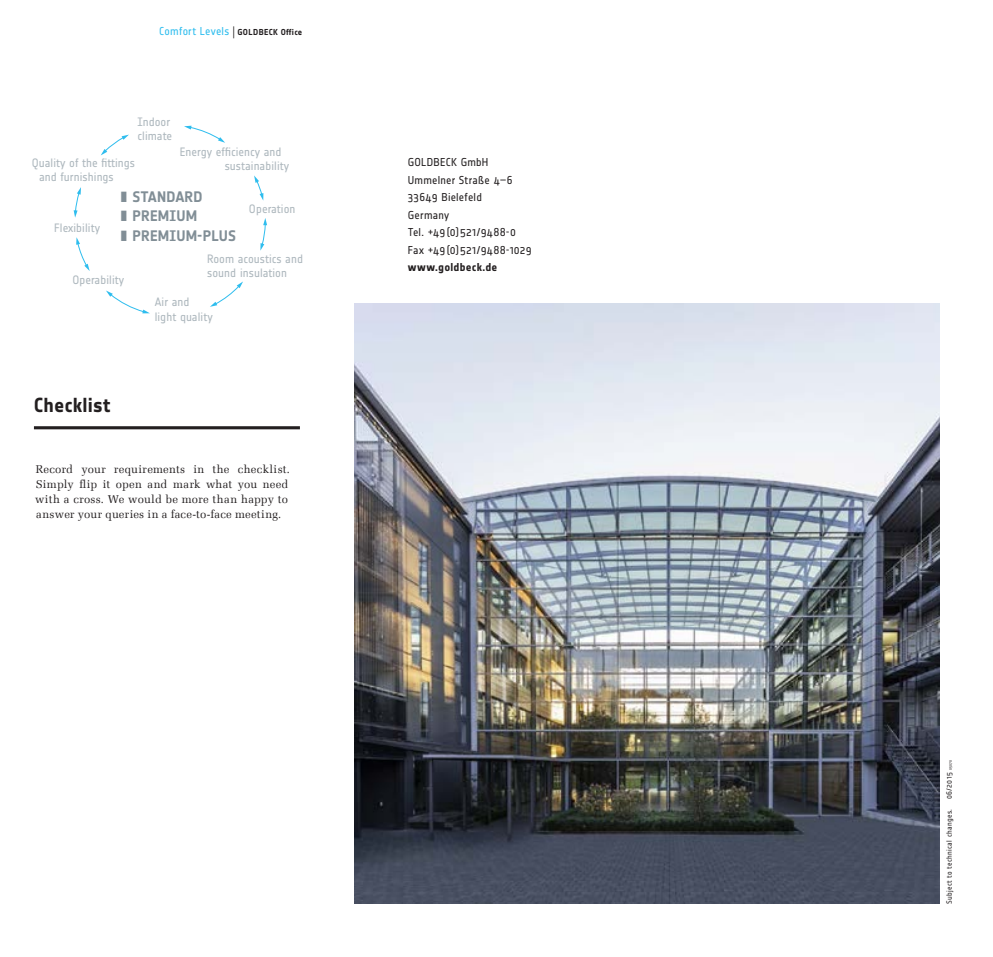
<style>
.page{position:relative;width:993px;height:957px;background:#fff}
.page>*{position:absolute;margin:0;border:0;box-sizing:border-box;transform-origin:0 0}
.t1{font:700 20px "Notes";letter-spacing:.01em;color:#231f20}
.t2{font:700 15px/19.5px "Notes";letter-spacing:.01em;color:#818e96}
.t3{font:12px/14.4px "Notes";letter-spacing:.005em;color:#aeb8be}
.t4{font:11.25px/15px "Melior";letter-spacing:.02em;color:#231f20}
.t5{font:11.25px/17.5px "Notes";letter-spacing:.02em;color:#231f20}
.t6{font:700 11.25px "Notes";letter-spacing:.02em;color:#231f20}
.t7{font:700 8.5px "Notes";letter-spacing:.04em;color:#231f20}
.t8{font:7.5px "Notes";letter-spacing:.04em;color:#231f20}
.s1{font-weight:400;font-size:11.25px;color:#2ebdee}
.s2{font-size:13.12px}
.s3{font-size:3.75px}
</style>
<div class="page">
<img style="left:354px;top:304px;width:585px;height:600px">
<hr style="left:34px;top:426px;width:266px;height:3px;background:#231f20">
<svg style="left:101px;top:135px;width:28px;height:20px"></svg>
<svg style="left:184px;top:126px;width:41px;height:17px"></svg>
<svg style="left:254px;top:175px;width:9px;height:25px"></svg>
<svg style="left:260px;top:218px;width:7px;height:33px"></svg>
<svg style="left:210px;top:281px;width:33px;height:26px"></svg>
<svg style="left:106px;top:290px;width:43px;height:23px"></svg>
<svg style="left:76px;top:237px;width:14px;height:34px"></svg>
<svg style="left:74px;top:187px;width:7px;height:31px"></svg>
<p class="t7" style="left:159px;top:28px;width:144px"><span class="s1">Comfort Levels</span> <span class="s2">|</span> GOLDBECK Office</p>
<p class="t3" style="left:137px;top:114px;width:36px">Indoor climate</p>
<p class="t3" style="left:225px;top:145px;width:66px;text-indent:-45px">Energy efficiency and sustainability</p>
<p class="t3" style="left:249px;top:202px;width:48px">Operation</p>
<p class="t3" style="left:207px;top:251px;width:97px">Room acoustics and sound insulation</p>
<p class="t3" style="left:155px;top:295px;width:59px">Air and light quality</p>
<p class="t3" style="left:39px;top:156px;width:97px;text-indent:-7px">Quality of the fittings and furnishings</p>
<p class="t2" style="left:121px;top:186px;width:117px">❚ STANDARD<br>❚ PREMIUM<br>❚ PREMIUM-PLUS</p>
<p class="t3" style="left:54px;top:221px;width:47px">Flexibility</p>
<p class="t3" style="left:72px;top:273px;width:53px">Operability</p>
<h1 class="t1" style="left:34px;top:393px;width:78px">Checklist</h1>
<p class="t4" style="left:35px;top:461px;width:256px">Record your requirements in the checklist.<br>Simply flip it open and mark what you need with a cross. We would be more than happy to answer your queries in a face-to-face meeting.</p>
<p class="t5" style="left:407px;top:154px;width:125px">GOLDBECK GmbH<br>Ummelner Straße 4–6<br>33649 Bielefeld<br>Germany<br>Tel. +49(0)521/9488-0<br>Fax +49(0)521/9488-1029</p>
<p class="t6" style="left:407px;top:261px;width:91px">www.goldbeck.de</p>
<p class="t8" style="left:944px;top:799px;width:41px;rotate:-90deg">06/2015 <span class="s3">05070</span></p>
<p class="t8" style="left:944px;top:904px;width:96px;rotate:-90deg">Subject to technical changes.</p>
</div>
